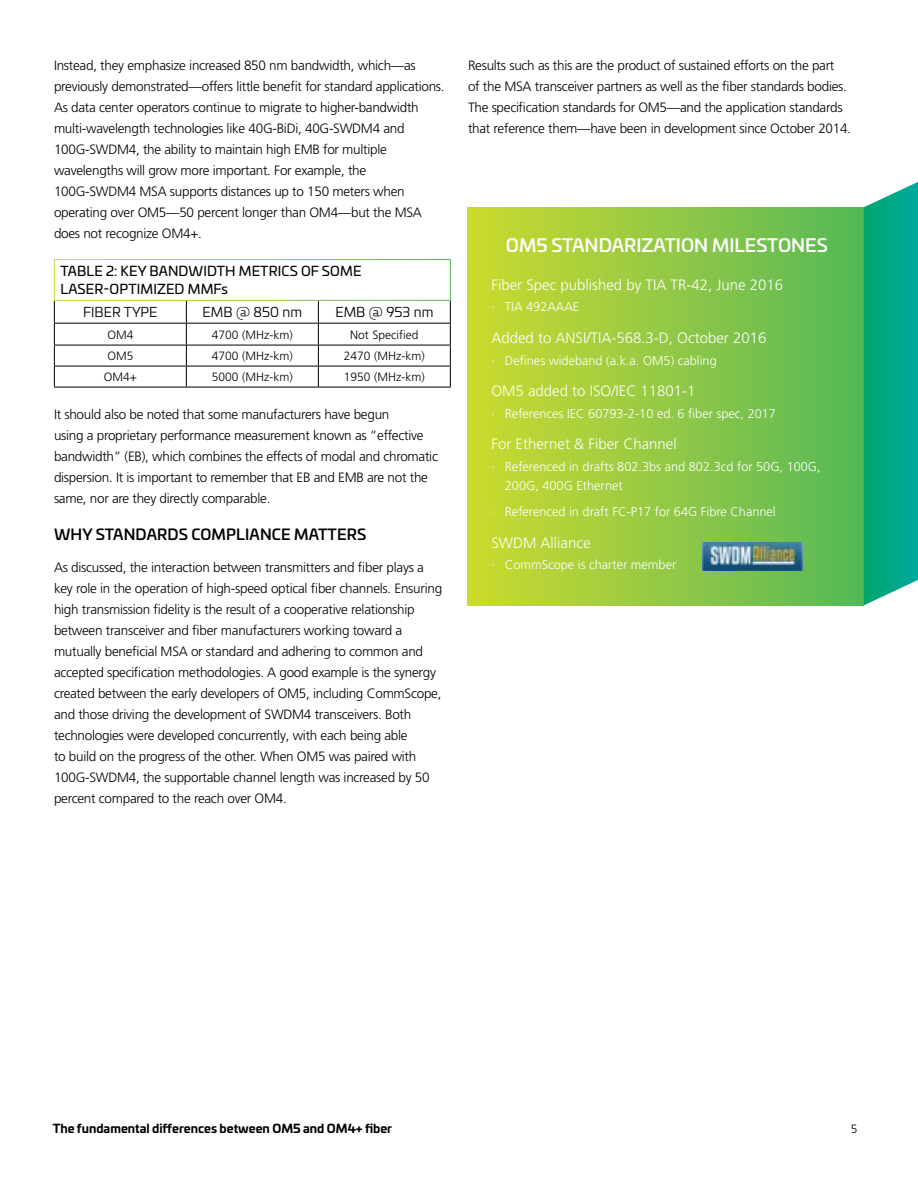
<style>
.page{position:relative;width:918px;height:1188px;background:#fff}
.page>*{position:absolute;margin:0;border:0;box-sizing:border-box;transform-origin:0 0}
.t1{font:500 18px "Univia Pro";color:#fff}
.t2{font:300 15px "Frutiger LT Pro";color:#fffef9}
.t3{font:500 15px "Univia Pro";letter-spacing:.01em;color:#000}
.t4{font:300 13.5px/21px "Frutiger LT Pro";letter-spacing:-.02em;color:#000}
.t5{font:13.5px/18px "Univia Pro";letter-spacing:.01em;color:#000}
.t6{font:13.5px "Univia Pro";color:#000}
.t7{font:300 12.75px/18.8px "Frutiger LT Pro";color:#fff}
.t8{font:300 12px "Frutiger LT Pro";color:#000}
.t9{font:700 12px "Univia Pro";color:#000}
</style>
<div class="page">
<hr style="left:54px;top:345px;width:132px;height:1px;background:#000">
<hr style="left:186px;top:345px;width:132px;height:1px;background:#000">
<hr style="left:318px;top:345px;width:133px;height:1px;background:#000">
<hr style="left:54px;top:366px;width:132px;height:1px;background:#000">
<hr style="left:186px;top:366px;width:132px;height:1px;background:#000">
<hr style="left:318px;top:366px;width:133px;height:1px;background:#000">
<hr style="left:54px;top:387px;width:132px;height:1px;background:#000">
<hr style="left:186px;top:387px;width:132px;height:1px;background:#000">
<hr style="left:318px;top:387px;width:133px;height:1px;background:#000">
<svg style="left:54px;top:301px;width:1px;height:86px"></svg>
<svg style="left:186px;top:301px;width:1px;height:86px"></svg>
<svg style="left:318px;top:301px;width:1px;height:86px"></svg>
<svg style="left:450px;top:301px;width:1px;height:86px"></svg>
<hr style="left:54px;top:323px;width:132px;height:1px;background:#000">
<hr style="left:186px;top:323px;width:132px;height:1px;background:#000">
<hr style="left:318px;top:323px;width:133px;height:1px;background:#000">
<div style="left:467px;top:207px;width:397px;height:398px;background:linear-gradient(to right,#ceda2e,#56b85a)"></div>
<svg style="left:864px;top:182px;width:54px;height:423px;background:#0fac8c"></svg>
<img style="left:702px;top:542px;width:100px;height:29px">
<p class="t4" style="left:54px;top:54px;width:392px">Instead, they emphasize increased 850 nm bandwidth, which—as previously demonstrated—offers little benefit for standard applications.<br>As data center operators continue to migrate to higher-bandwidth multi-wavelength technologies like 40G-BiDi, 40G-SWDM4 and 100G-SWDM4, the ability to maintain high EMB for multiple wavelengths will grow more important. For example, the 100G-SWDM4 MSA supports distances up to 150 meters when operating over OM5—50 percent longer than OM4—but the MSA does not recognize OM4+.</p>
<p class="t4" style="left:468px;top:55px;width:385px">Results such as this are the product of sustained efforts on the part<br>of the MSA transceiver partners as well as the fiber standards bodies.<br>The specification standards for OM5—and the application standards that reference them—have been in development since October 2014.</p>
<h1 class="t1" style="left:506px;top:231px;width:323px">OM5 STANDARIZATION MILESTONES</h1>
<p class="t2" style="left:491px;top:276px;width:293px">Fiber Spec published by TIA TR-42, June 2016</p>
<p class="t7" style="left:491px;top:298px;width:89px">· TIA 492AAAE</p>
<p class="t2" style="left:491px;top:329px;width:277px">Added to ANSI/TIA-568.3-D, October 2016</p>
<p class="t7" style="left:491px;top:351px;width:227px">· Defines wideband (a.k.a. OM5) cabling</p>
<p class="t2" style="left:491px;top:382px;width:206px">OM5 added to ISO/IEC 11801-1</p>
<p class="t7" style="left:491px;top:404px;width:286px">· References IEC 60793-2-10 ed. 6 fiber spec, 2017</p>
<p class="t2" style="left:491px;top:435px;width:187px">For Ethernet &amp; Fiber Channel</p>
<p class="t7" style="left:505px;top:457px;width:317px;text-indent:-14px">· Referenced in drafts 802.3bs and 802.3cd for 50G, 100G,<br>200G, 400G Ethernet</p>
<p class="t7" style="left:491px;top:502px;width:286px">· Referenced in draft FC-P17 for 64G Fibre Channel</p>
<p class="t2" style="left:491px;top:534px;width:101px">SWDM Alliance</p>
<p class="t7" style="left:491px;top:556px;width:186px">· CommScope is charter member</p>
<p class="t5" style="left:60px;top:262px;width:303px">TABLE 2: KEY BANDWIDTH METRICS OF SOME<br>LASER-OPTIMIZED MMFs</p>
<p class="t6" style="left:83px;top:302px;width:76px">FIBER TYPE</p>
<p class="t6" style="left:203px;top:302px;width:101px">EMB @ 850 nm</p>
<p class="t6" style="left:335px;top:302px;width:99px">EMB @ 953 nm</p>
<p class="t8" style="left:107px;top:328px;width:28px">OM4</p>
<p class="t8" style="left:212px;top:328px;width:83px">4700 (MHz-km)</p>
<p class="t8" style="left:350px;top:328px;width:70px">Not Specified</p>
<p class="t8" style="left:107px;top:349px;width:28px">OM5</p>
<p class="t8" style="left:212px;top:349px;width:83px">4700 (MHz-km)</p>
<p class="t8" style="left:344px;top:349px;width:83px">2470 (MHz-km)</p>
<p class="t8" style="left:104px;top:370px;width:35px">OM4+</p>
<p class="t8" style="left:212px;top:370px;width:83px">5000 (MHz-km)</p>
<p class="t8" style="left:344px;top:370px;width:83px">1950 (MHz-km)</p>
<p class="t4" style="left:54px;top:404px;width:386px">It should also be noted that some manufacturers have begun<br>using a proprietary performance measurement known as “effective bandwidth” (EB), which combines the effects of modal and chromatic dispersion. It is important to remember that EB and EMB are not the same, nor are they directly comparable.</p>
<p class="t3" style="left:54px;top:523px;width:314px">WHY STANDARDS COMPLIANCE MATTERS</p>
<p class="t4" style="left:54px;top:556px;width:390px">As discussed, the interaction between transmitters and fiber plays a key role in the operation of high-speed optical fiber channels. Ensuring high transmission fidelity is the result of a cooperative relationship between transceiver and fiber manufacturers working toward a mutually beneficial MSA or standard and adhering to common and accepted specification methodologies. A good example is the synergy created between the early developers of OM5, including CommScope, and those driving the development of SWDM4 transceivers. Both technologies were developed concurrently, with each being able<br>to build on the progress of the other. When OM5 was paired with 100G-SWDM4, the supportable channel length was increased by 50 percent compared to the reach over OM4.</p>
<p class="t9" style="left:53px;top:1119px;width:341px">The fundamental differences between OM5 and OM4+ fiber</p>
<p class="t8" style="left:851px;top:1121px;width:8px">5</p>
</div>
